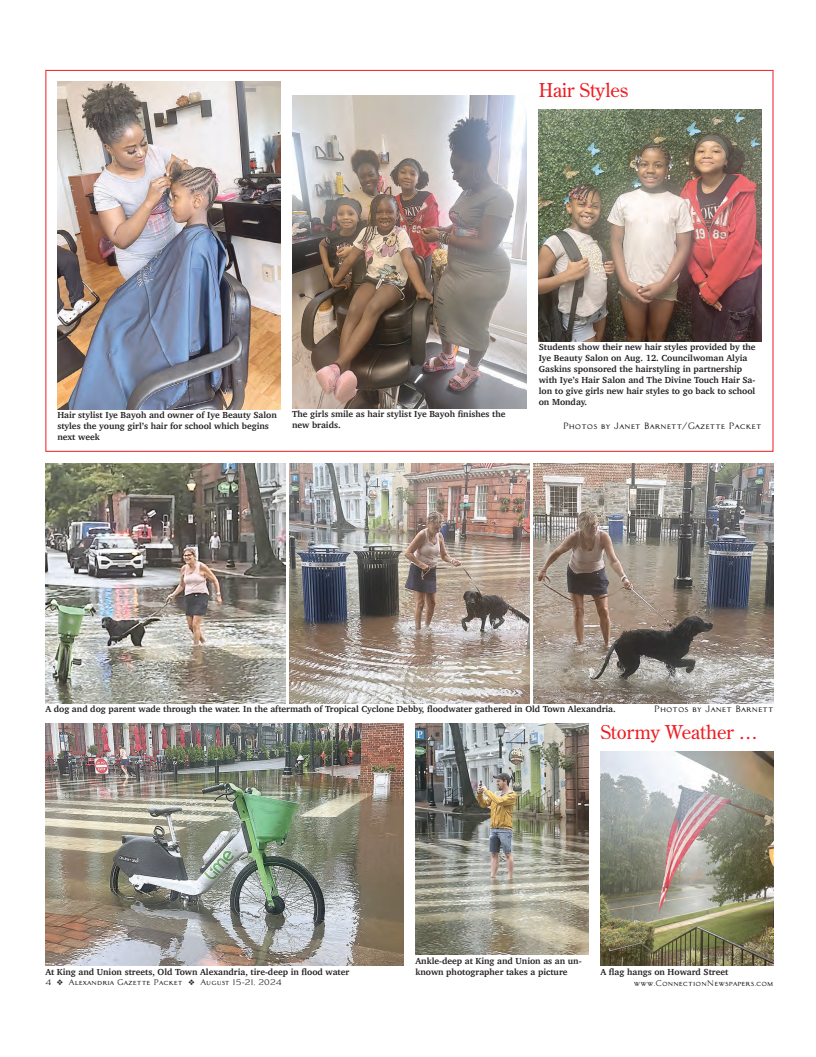
<style>
.page{position:relative;width:816px;height:1057px;background:#fff}
.page>*{position:absolute;margin:0;border:0;box-sizing:border-box;transform-origin:0 0}
.t1{font:19px "Century Old Style";color:#ee1d23}
.t2{font:700 9px/11px "Charter";color:#231f20}
.t3{font:9px "Architect Bold V";color:#231f20}
.t4{font:8px "Architect Bold V";color:#231f20}
</style>
<div class="page">
<img style="left:45px;top:463px;width:240px;height:240px">
<img style="left:289px;top:463px;width:240px;height:240px">
<img style="left:533px;top:463px;width:240px;height:240px">
<img style="left:45px;top:723px;width:358px;height:242px">
<img style="left:415px;top:723px;width:173px;height:231px">
<img style="left:600px;top:751px;width:173px;height:214px">
<img style="left:57px;top:81px;width:223px;height:328px">
<img style="left:292px;top:95px;width:235px;height:313px">
<img style="left:539px;top:109px;width:222px;height:232px">
<h1 class="t1" style="left:539px;top:78px;width:91px">Hair Styles</h1>
<p class="t2" style="left:57px;top:409px;width:221px">Hair stylist Iye Bayoh and owner of Iye Beauty Salon styles the young girl’s hair for school which begins next week</p>
<p class="t2" style="left:292px;top:408px;width:215px">The girls smile as hair stylist Iye Bayoh finishes the new braids.</p>
<p class="t2" style="left:539px;top:341px;width:218px">Students show their new hair styles provided by the Iye Beauty Salon on Aug. 12. Councilwoman Alyia Gaskins sponsored the hairstyling in partnership with Iye’s Hair Salon and The Divine Touch Hair Sa&shy;lon to give girls new hair styles to go back to school on Monday.</p>
<p class="t3" style="left:563px;top:420px;width:200px">Photos by Janet Barnett/Gazette Packet</p>
<p class="t2" style="left:45px;top:703px;width:572px">A dog and dog parent wade through the water. In the aftermath of Tropical Cyclone Debby, floodwater gathered in Old Town Alexandria.</p>
<p class="t3" style="left:654px;top:703px;width:121px">Photos by Janet Barnett</p>
<h1 class="t1" style="left:600px;top:720px;width:159px">Stormy Weather …</h1>
<p class="t2" style="left:45px;top:965px;width:305px">At King and Union streets, Old Town Alexandria, tire-deep in flood water</p>
<p class="t2" style="left:415px;top:954px;width:168px">Ankle-deep at King and Union as an un&shy;known photographer takes a picture</p>
<p class="t2" style="left:600px;top:965px;width:129px">A flag hangs on Howard Street</p>
<p class="t4" style="left:45px;top:977px;width:238px">4 ❖ Alexandria Gazette Packet ❖ August 15-21, 2024</p>
<p class="t4" style="left:634px;top:978px;width:141px">www.ConnectionNewspapers.com</p>
</div>
